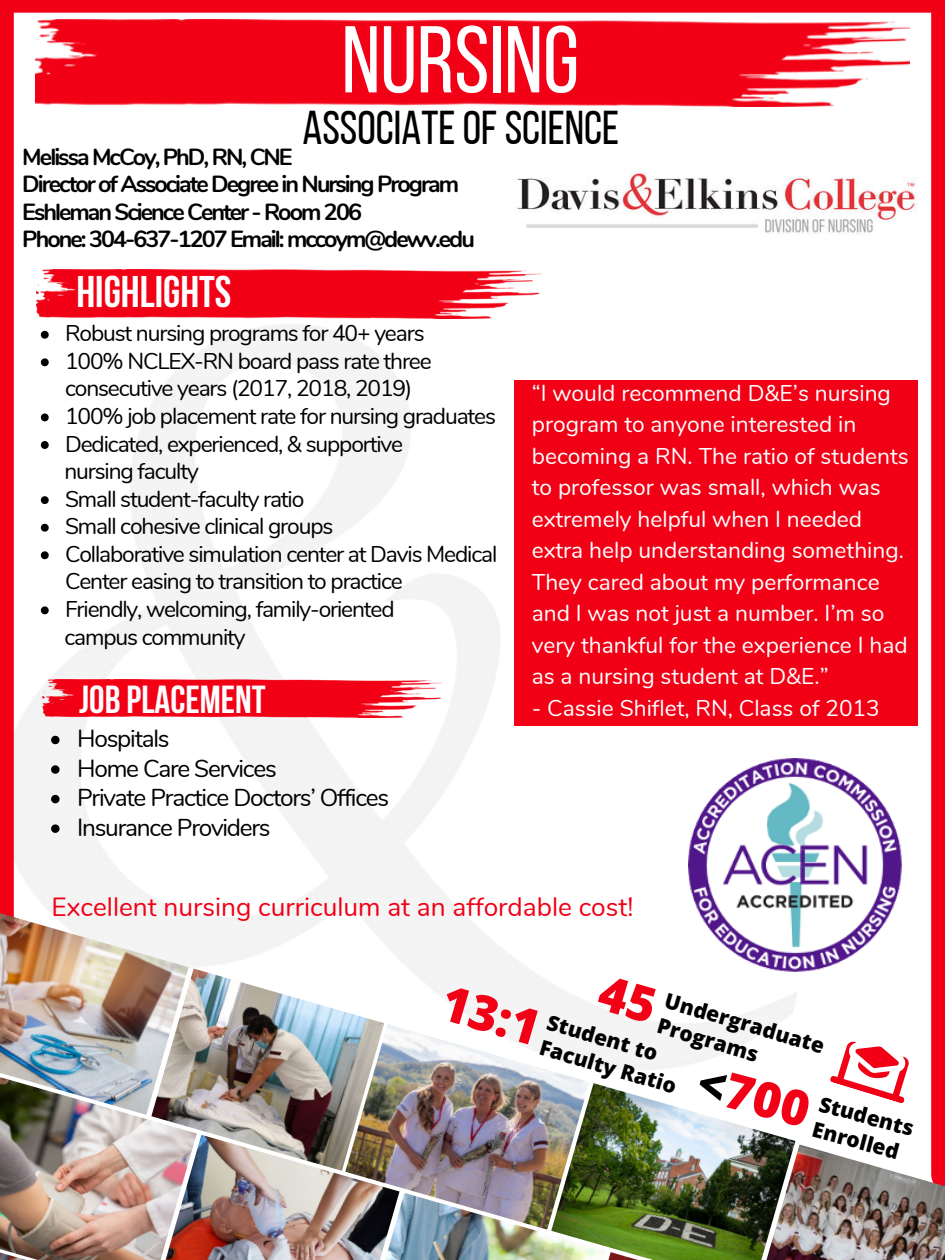
<style>
.page{position:relative;width:945px;height:1260px;background:#fff}
.page>*{position:absolute;margin:0;border:0;box-sizing:border-box;transform-origin:0 0}
.t1{font:94.5px "Bebas Neue";color:#fff}
.t2{font:800 49px "Open Sans";color:#f10016}
.t3{font:47.43px "Bebas Neue";color:#000}
.t4{font:700 44.1px "Bebas Neue";color:#fff}
.t5{font:700 39.02px "Bebas Neue";color:#fff}
.t6{font:26.25px "Nunito";color:#f10016}
.t7{font:24.32px/29.6px "Nunito";letter-spacing:-.05em;color:#000}
.t8{font:700 23.28px/27.7px "Nunito";letter-spacing:-.085em;color:#000}
.t9{font:22.75px/27.7px "Nunito";letter-spacing:-.05em;color:#000}
.t10{font:22.75px/31.5px "Nunito";color:#fff}
.t11{font:800 21px/26.2px "Open Sans";color:#000}
.s1{color:#000}
</style>
<div class="page">
<img style="left:14px;top:170px;width:795px;height:975px">
<div style="left:0;top:0;width:14px;height:1015px;background:#f10016"></div>
<img style="left:0;top:910px;width:189px;height:165px">
<img style="left:384px;top:1024px;width:205px;height:169px">
<img style="left:551px;top:1083px;width:244px;height:169px">
<img style="left:0;top:1075px;width:156px;height:167px">
<img style="left:156px;top:1135px;width:244px;height:125px">
<img style="left:359px;top:1193px;width:246px;height:67px">
<img style="left:565px;top:1252px;width:192px;height:8px">
<img style="left:151px;top:969px;width:233px;height:202px">
<div style="left:931px;top:13px;width:14px;height:1161px;background:#f10016"></div>
<img style="left:757px;top:1145px;width:188px;height:115px">
<img style="left:36px;top:19px;width:874px;height:87px">
<div style="left:0;top:0;width:945px;height:13px;background:#f10016"></div>
<img style="left:514px;top:171px;width:403px;height:67px">
<img style="left:0;top:1242px;width:169px;height:18px">
<svg style="left:830px;top:1041px;width:79px;height:62px"></svg>
<img style="left:36px;top:270px;width:505px;height:48px">
<img style="left:42px;top:679px;width:399px;height:38px">
<div style="left:514px;top:381px;width:404px;height:345px;background:#f10016"></div>
<img style="left:689px;top:759px;width:213px;height:214px">
<svg style="left:41px;top:331px;width:8px;height:8px"></svg>
<svg style="left:41px;top:358px;width:8px;height:8px"></svg>
<svg style="left:41px;top:414px;width:8px;height:7px"></svg>
<svg style="left:41px;top:441px;width:8px;height:8px"></svg>
<svg style="left:41px;top:496px;width:8px;height:8px"></svg>
<svg style="left:41px;top:524px;width:8px;height:8px"></svg>
<svg style="left:41px;top:551px;width:8px;height:8px"></svg>
<svg style="left:41px;top:606px;width:8px;height:8px"></svg>
<svg style="left:51px;top:736px;width:9px;height:8px"></svg>
<svg style="left:51px;top:765px;width:9px;height:9px"></svg>
<svg style="left:51px;top:795px;width:9px;height:8px"></svg>
<svg style="left:51px;top:824px;width:9px;height:9px"></svg>
<svg style="left:596px;top:974px;width:62px;height:50px"></svg>
<h1 class="t1" style="left:342px;top:9px;width:239px">NURSING</h1>
<h3 class="t3" style="left:302px;top:102px;width:318px">ASSOCIATE OF SCIENCE</h3>
<p class="t8" style="left:22px;top:141px;width:454px">Melissa McCoy, PhD, RN, CNE<br>Director of Associate Degree in Nursing Program Eshleman Science Center - Room 206<br>Phone: 304-637-1207 Email: mccoym@dewv.edu</p>
<h3 class="t4" style="left:76px;top:268px;width:156px">HIGHLIGHTS</h3>
<p class="t9" style="left:64px;top:318px;width:434px">Robust nursing programs for 40+ years<br>100% NCLEX-RN board pass rate three consecutive years (2017, 2018, 2019)<br>100% job placement rate for nursing graduates Dedicated, experienced, &amp; supportive<br>nursing faculty<br>Small student-faculty ratio<br>Small cohesive clinical groups<br>Collaborative simulation center at Davis Medical Center easing to transition to practice<br>Friendly, welcoming, family-oriented<br>campus community</p>
<h3 class="t5" style="left:79px;top:678px;width:188px">JOB PLACEMENT</h3>
<p class="t7" style="left:77px;top:722px;width:314px">Hospitals<br>Home Care Services<br>Private Practice Doctors’ Offices<br>Insurance Providers</p>
<p class="t10" style="left:532px;top:376px;width:379px">“I would recommend D&amp;E’s nursing program to anyone interested in becoming a RN. The ratio of students to professor was small, which was extremely helpful when I needed extra help understanding something.<br>They cared about my performance and I was not just a number. I’m so very thankful for the experience I had as a nursing student at D&amp;E.”</p>
<p class="t10" style="left:532px;top:691px;width:350px">- Cassie Shiflet, RN, Class of 2013</p>
<p class="t6" style="left:52px;top:888px;width:583px">Excellent nursing curriculum at an affordable cost!</p>
<h2 class="t2" style="left:453px;top:965px;width:102px;rotate:16deg">13:1</h2>
<p class="t11" style="left:669px;top:987px;width:167px;rotate:16deg">Undergraduate<br>Programs</p>
<p class="t11" style="left:551px;top:1008px;width:143px;rotate:16deg">Student to<br>Faculty Ratio</p>
<h2 class="t2" style="left:708px;top:1045px;width:116px;rotate:15deg"><span class="s1">&lt;</span>700</h2>
<p class="t11" style="left:823px;top:1090px;width:99px;rotate:15deg">Students<br>Enrolled</p>
</div>
